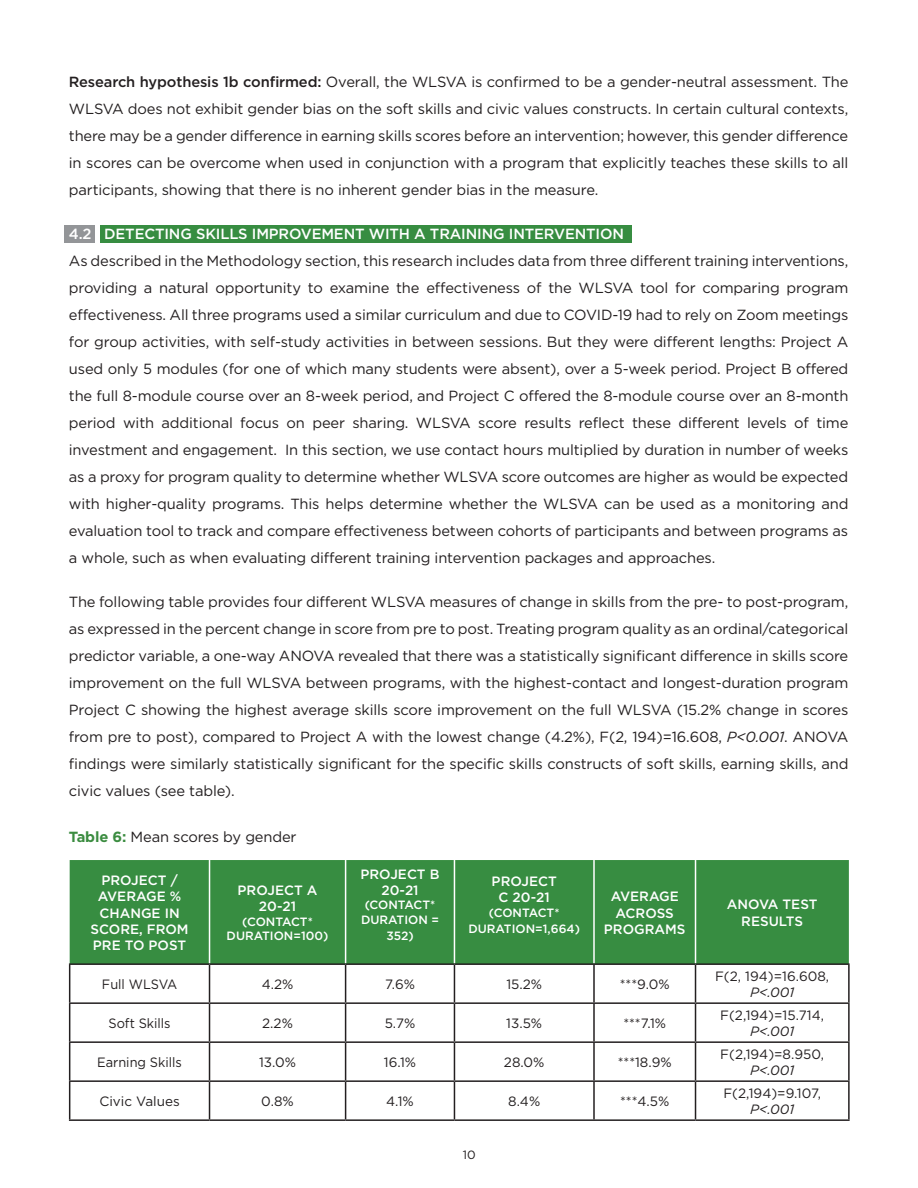
<style>
.page{position:relative;width:918px;height:1188px;background:#fff}
.page>*{position:absolute;margin:0;border:0;box-sizing:border-box;transform-origin:0 0}
.t1{font:14.7px/27px "Gotham";letter-spacing:-.01em;color:#231f20;text-align:justify}
.t2{font:500 14.7px "Gotham";letter-spacing:-.01em;color:#fff}
.t3{font:13.5px/16.2px "Gotham";color:#231f20;text-align:center}
.t4{font:500 13.5px/16.2px "Gotham";color:#fff;text-align:center}
.t5{font:13.5px "Gotham";color:#231f20;scale:.95 1}
.t6{font:500 12px/14.4px "Gotham";color:#fff;text-align:center}
.t7{font:12px "Gotham";color:#231f20}
.s1{font-weight:500}
.s2{font-style:italic}
.s3{font-weight:700;color:#3b8c40}
</style>
<div class="page">
<div style="left:65px;top:226px;width:30px;height:17px;background:#939598"></div>
<div style="left:100px;top:226px;width:532px;height:17px;background:#378d41"></div>
<div style="left:70px;top:860px;width:779px;height:103px;background:#378d41"></div>
<hr style="left:209px;top:965px;width:1px;height:37px;background:#231f20">
<hr style="left:345px;top:965px;width:1px;height:37px;background:#231f20">
<hr style="left:454px;top:965px;width:1px;height:37px;background:#231f20">
<hr style="left:69px;top:1002px;width:141px;height:2px;background:#231f20">
<hr style="left:210px;top:1002px;width:136px;height:2px;background:#231f20">
<hr style="left:209px;top:1004px;width:1px;height:37px;background:#231f20">
<hr style="left:346px;top:1002px;width:108px;height:2px;background:#231f20">
<hr style="left:345px;top:1004px;width:1px;height:37px;background:#231f20">
<hr style="left:454px;top:1002px;width:140px;height:2px;background:#231f20">
<hr style="left:454px;top:1004px;width:1px;height:37px;background:#231f20">
<hr style="left:594px;top:1002px;width:102px;height:2px;background:#231f20">
<hr style="left:696px;top:1002px;width:154px;height:2px;background:#231f20">
<hr style="left:69px;top:1041px;width:141px;height:2px;background:#231f20">
<hr style="left:210px;top:1041px;width:136px;height:2px;background:#231f20">
<hr style="left:209px;top:1043px;width:1px;height:37px;background:#231f20">
<hr style="left:346px;top:1041px;width:108px;height:2px;background:#231f20">
<hr style="left:345px;top:1043px;width:1px;height:37px;background:#231f20">
<hr style="left:454px;top:1041px;width:140px;height:2px;background:#231f20">
<hr style="left:454px;top:1043px;width:1px;height:37px;background:#231f20">
<hr style="left:594px;top:1041px;width:102px;height:2px;background:#231f20">
<hr style="left:696px;top:1041px;width:154px;height:2px;background:#231f20">
<hr style="left:209px;top:1082px;width:1px;height:37px;background:#231f20">
<hr style="left:345px;top:1082px;width:1px;height:37px;background:#231f20">
<hr style="left:454px;top:1082px;width:1px;height:37px;background:#231f20">
<hr style="left:69px;top:1080px;width:141px;height:2px;background:#231f20">
<hr style="left:593px;top:965px;width:2px;height:37px;background:#231f20">
<hr style="left:695px;top:965px;width:1px;height:37px;background:#231f20">
<hr style="left:593px;top:1004px;width:2px;height:37px;background:#231f20">
<hr style="left:695px;top:1004px;width:1px;height:37px;background:#231f20">
<hr style="left:593px;top:1043px;width:2px;height:37px;background:#231f20">
<hr style="left:695px;top:1043px;width:1px;height:37px;background:#231f20">
<hr style="left:210px;top:1080px;width:136px;height:2px;background:#231f20">
<hr style="left:346px;top:1080px;width:108px;height:2px;background:#231f20">
<hr style="left:454px;top:1080px;width:140px;height:2px;background:#231f20">
<hr style="left:594px;top:1080px;width:102px;height:2px;background:#231f20">
<hr style="left:593px;top:1082px;width:2px;height:37px;background:#231f20">
<hr style="left:696px;top:1080px;width:154px;height:2px;background:#231f20">
<hr style="left:695px;top:1082px;width:1px;height:37px;background:#231f20">
<hr style="left:209px;top:860px;width:1px;height:103px;background:#fff">
<hr style="left:345px;top:860px;width:1px;height:103px;background:#fff">
<hr style="left:454px;top:860px;width:1px;height:103px;background:#fff">
<hr style="left:593px;top:860px;width:2px;height:103px;background:#fff">
<hr style="left:695px;top:860px;width:1px;height:103px;background:#fff">
<hr style="left:69px;top:963px;width:141px;height:2px;background:#231f20">
<hr style="left:69px;top:965px;width:1px;height:37px;background:#231f20">
<hr style="left:210px;top:963px;width:136px;height:2px;background:#231f20">
<hr style="left:346px;top:963px;width:108px;height:2px;background:#231f20">
<hr style="left:454px;top:963px;width:140px;height:2px;background:#231f20">
<hr style="left:594px;top:963px;width:102px;height:2px;background:#231f20">
<hr style="left:696px;top:963px;width:154px;height:2px;background:#231f20">
<hr style="left:848px;top:965px;width:2px;height:37px;background:#231f20">
<hr style="left:69px;top:1004px;width:1px;height:37px;background:#231f20">
<hr style="left:848px;top:1004px;width:2px;height:37px;background:#231f20">
<hr style="left:69px;top:1043px;width:1px;height:37px;background:#231f20">
<hr style="left:848px;top:1043px;width:2px;height:37px;background:#231f20">
<hr style="left:69px;top:1082px;width:1px;height:37px;background:#231f20">
<hr style="left:848px;top:1082px;width:2px;height:37px;background:#231f20">
<hr style="left:69px;top:1119px;width:141px;height:2px;background:#231f20">
<hr style="left:210px;top:1119px;width:136px;height:2px;background:#231f20">
<hr style="left:346px;top:1119px;width:108px;height:2px;background:#231f20">
<hr style="left:454px;top:1119px;width:140px;height:2px;background:#231f20">
<hr style="left:594px;top:1119px;width:102px;height:2px;background:#231f20">
<hr style="left:696px;top:1119px;width:154px;height:2px;background:#231f20">
<p class="t1" style="left:69px;top:68px;width:781px"><span class="s1">Research hypothesis 1b confirmed:</span> Overall, the WLSVA is confirmed to be a gender-neutral assessment. The WLSVA does not exhibit gender bias on the soft skills and civic values constructs. In certain cultural contexts, there may be a gender difference in earning skills scores before an intervention; however, this gender difference in scores can be overcome when used in conjunction with a program that explicitly teaches these skills to all participants, showing that there is no inherent gender bias in the measure.</p>
<p class="t2" style="left:69px;top:225px;width:557px">4.2 DETECTING SKILLS IMPROVEMENT WITH A TRAINING INTERVENTION</p>
<p class="t1" style="left:69px;top:247px;width:781px">As described in the Methodology section, this research includes data from three different training interventions, providing a natural opportunity to examine the effectiveness of the WLSVA tool for comparing program effectiveness. All three programs used a similar curriculum and due to COVID-19 had to rely on Zoom meetings for group activities, with self-study activities in between sessions. But they were different lengths: Project A used only 5 modules (for one of which many students were absent), over a 5-week period. Project B offered the full 8-module course over an 8-week period, and Project C offered the 8-module course over an 8-month period with additional focus on peer sharing. WLSVA score results reflect these different levels of time investment and engagement. In this section, we use contact hours multiplied by duration in number of weeks as a proxy for program quality to determine whether WLSVA score outcomes are higher as would be expected with higher-quality programs. This helps determine whether the WLSVA can be used as a monitoring and evaluation tool to track and compare effectiveness between cohorts of participants and between programs as a whole, such as when evaluating different training intervention packages and approaches.</p>
<p class="t1" style="left:69px;top:588px;width:781px">The following table provides four different WLSVA measures of change in skills from the pre- to post-program, as expressed in the percent change in score from pre to post. Treating program quality as an ordinal/categorical predictor variable, a one-way ANOVA revealed that there was a statistically significant difference in skills score improvement on the full WLSVA between programs, with the highest-contact and longest-duration program Project C showing the highest average skills score improvement on the full WLSVA (15.2% change in scores from pre to post), compared to Project A with the lowest change (4.2%), F(2, 194)=16.608, <span class="s2">P&lt;0.001</span>. ANOVA findings were similarly statistically significant for the specific skills constructs of soft skills, earning skills, and civic values (see table).</p>
<p class="t1" style="left:69px;top:823px;width:229px"><span class="s3">Table 6:</span> Mean scores by gender</p>
<p class="t4" style="left:101px;top:872px;width:78px">PROJECT /</p>
<p class="t4" style="left:91px;top:888px;width:100px">AVERAGE %<br>CHANGE IN<br>SCORE, FROM<br>PRE TO POST</p>
<p class="t4" style="left:238px;top:882px;width:81px">PROJECT A<br>20-21</p>
<p class="t6" style="left:227px;top:914px;width:103px">(CONTACT*<br>DURATION=100)</p>
<p class="t4" style="left:361px;top:866px;width:80px">PROJECT B<br>20-21</p>
<p class="t6" style="left:361px;top:898px;width:80px">(CONTACT*<br>DURATION =</p>
<p class="t6" style="left:386px;top:928px;width:29px">352)</p>
<p class="t4" style="left:492px;top:873px;width:67px">PROJECT<br>C 20-21</p>
<p class="t6" style="left:468px;top:904px;width:113px;line-height:16.2px">(CONTACT*<br>DURATION=1,664)</p>
<p class="t4" style="left:604px;top:888px;width:83px">AVERAGE<br>ACROSS<br>PROGRAMS</p>
<p class="t4" style="left:727px;top:896px;width:92px">ANOVA TEST<br>RESULTS</p>
<p class="t5" style="left:102px;top:976px;width:81px">Full WLSVA</p>
<p class="t3" style="left:262px;top:976px;width:33px">4.2%</p>
<p class="t3" style="left:385px;top:976px;width:31px">7.6%</p>
<p class="t3" style="left:506px;top:976px;width:37px">15.2%</p>
<p class="t3" style="left:620px;top:976px;width:51px">***9.0%</p>
<p class="t3" style="left:715px;top:968px;width:116px">F(2, 194)=16.608,<br><span class="s2">P&lt;.001</span></p>
<p class="t5" style="left:108px;top:1015px;width:67px">Soft Skills</p>
<p class="t3" style="left:262px;top:1015px;width:32px">2.2%</p>
<p class="t3" style="left:385px;top:1015px;width:32px">5.7%</p>
<p class="t3" style="left:506px;top:1015px;width:37px">13.5%</p>
<p class="t3" style="left:623px;top:1015px;width:44px">***7.1%</p>
<p class="t3" style="left:720px;top:1007px;width:105px">F(2,194)=15.714,<br><span class="s2">P&lt;.001</span></p>
<p class="t5" style="left:97px;top:1054px;width:91px">Earning Skills</p>
<p class="t3" style="left:259px;top:1054px;width:39px">13.0%</p>
<p class="t3" style="left:384px;top:1054px;width:34px">16.1%</p>
<p class="t3" style="left:504px;top:1054px;width:42px">28.0%</p>
<p class="t3" style="left:618px;top:1054px;width:56px">***18.9%</p>
<p class="t3" style="left:720px;top:1046px;width:105px">F(2,194)=8.950,<br><span class="s2">P&lt;.001</span></p>
<p class="t3" style="left:99px;top:1093px;width:82px">Civic Values</p>
<p class="t3" style="left:261px;top:1093px;width:34px">0.8%</p>
<p class="t3" style="left:386px;top:1093px;width:29px">4.1%</p>
<p class="t3" style="left:508px;top:1093px;width:34px">8.4%</p>
<p class="t3" style="left:620px;top:1093px;width:51px">***4.5%</p>
<p class="t3" style="left:723px;top:1085px;width:99px">F(2,194)=9.107,<br><span class="s2">P&lt;.001</span></p>
<p class="t7" style="left:463px;top:1147px;width:14px">10</p>
</div>
